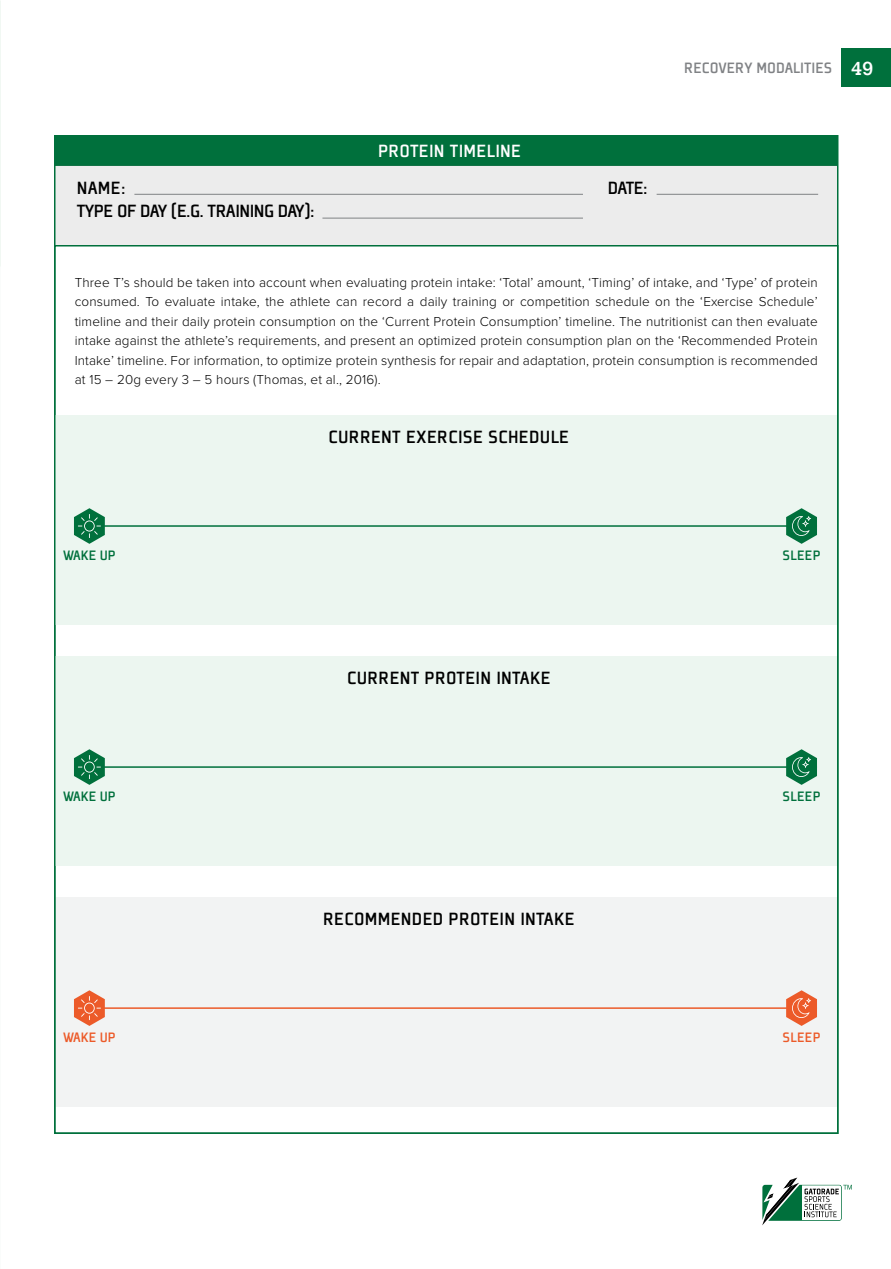
<style>
.page{position:relative;width:891px;height:1269px;background:#fff}
.page>*{position:absolute;margin:0;border:0;box-sizing:border-box;transform-origin:0 0}
.t1{font:500 19.5px "Plexes Pro";letter-spacing:.015em;color:#000}
.t2{font:500 19.5px/23.4px "Plexes Pro";letter-spacing:-.025em;color:#000}
.t3{font:500 19.5px "Plexes Pro";letter-spacing:.015em;color:#fff}
.t4{font:500 16.5px "Plexes Pro";color:#808285}
.t5{font:500 15px "Plexes Pro";letter-spacing:.005em;color:#00703c}
.t6{font:500 15px "Plexes Pro";letter-spacing:.005em;color:#ec5a29}
.t7{font:300 13.5px/19.5px "Proxima Nova";letter-spacing:.01em;color:#000;text-align:justify}
.s1{font-family:"Gatorade";font-weight:700;font-size:19.5px;color:#fff}
</style>
<div class="page">
<div style="left:55px;top:135px;width:783px;height:31px;background:#00703c"></div>
<div style="left:54px;top:415px;width:783px;height:210px;background:#ecf6f0"></div>
<div style="left:54px;top:656px;width:783px;height:210px;background:#ecf6f0"></div>
<div style="left:54px;top:897px;width:783px;height:210px;background:#f2f3f3"></div>
<div style="left:55px;top:166px;width:783px;height:79px;background:#ececec"></div>
<hr style="left:134px;top:194px;width:449px;height:1px;background:#808285">
<hr style="left:657px;top:194px;width:161px;height:1px;background:#808285">
<hr style="left:322px;top:218px;width:261px;height:1px;background:#808285">
<hr style="left:94px;top:525px;width:723px;height:2px;background:#00703c">
<hr style="left:94px;top:766px;width:723px;height:2px;background:#00703c">
<hr style="left:94px;top:1007px;width:723px;height:2px;background:#ec5a29">
<svg style="left:74px;top:749px;width:31px;height:36px"></svg>
<svg style="left:74px;top:508px;width:31px;height:36px"></svg>
<svg style="left:786px;top:749px;width:31px;height:36px"></svg>
<svg style="left:74px;top:990px;width:31px;height:36px"></svg>
<svg style="left:786px;top:990px;width:31px;height:36px"></svg>
<svg style="left:786px;top:508px;width:31px;height:36px"></svg>
<svg style="left:762px;top:1178px;width:90px;height:47px"></svg>
<div style="left:841px;top:48px;width:50px;height:39px;background:#00703c"></div>
<h1 class="t3" style="left:378px;top:140px;width:145px">PROTEIN TIMELINE</h1>
<h1 class="t2" style="left:77px;top:176px;width:240px">NAME:<br>TYPE OF DAY (E.G. TRAINING DAY):</h1>
<h1 class="t1" style="left:608px;top:177px;width:41px">DATE:</h1>
<p class="t4" style="left:684px;top:58px;width:190px">RECOVERY MODALITIES <span class="s1">49</span></p>
<p class="t7" style="left:75px;top:273px;width:745px">Three T’s should be taken into account when evaluating protein intake: ‘Total’ amount, ‘Timing’ of intake, and ‘Type’ of protein consumed. To evaluate intake, the athlete can record a daily training or competition schedule on the ‘Exercise Schedule’ timeline and their daily protein consumption on the ‘Current Protein Consumption’ timeline. The nutritionist can then evaluate intake against the athlete’s requirements, and present an optimized protein consumption plan on the ‘Recommended Protein Intake’ timeline. For information, to optimize protein synthesis for repair and adaptation, protein consumption is recommended at 15 – 20g every 3 – 5 hours (Thomas, et al., 2016).</p>
<h1 class="t1" style="left:328px;top:426px;width:242px">CURRENT EXERCISE SCHEDULE</h1>
<p class="t5" style="left:63px;top:547px;width:54px">WAKE UP</p>
<p class="t5" style="left:783px;top:547px;width:40px">SLEEP</p>
<h1 class="t1" style="left:347px;top:667px;width:205px">CURRENT PROTEIN INTAKE</h1>
<p class="t5" style="left:63px;top:788px;width:54px">WAKE UP</p>
<p class="t5" style="left:783px;top:788px;width:40px">SLEEP</p>
<h1 class="t1" style="left:323px;top:908px;width:253px">RECOMMENDED PROTEIN INTAKE</h1>
<p class="t6" style="left:63px;top:1029px;width:54px">WAKE UP</p>
<p class="t6" style="left:783px;top:1029px;width:40px">SLEEP</p>
</div>
